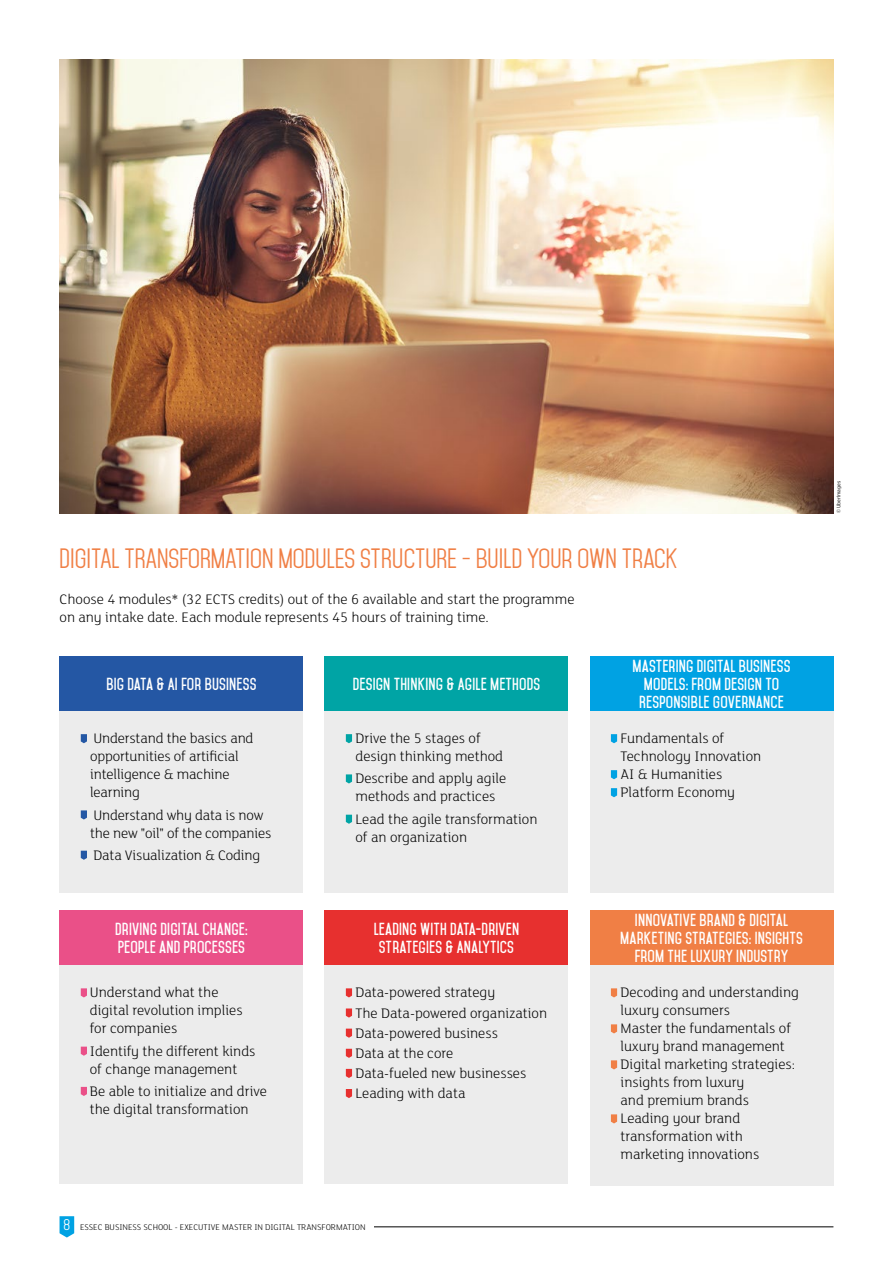
<style>
.page{position:relative;width:893px;height:1263px;background:#fff}
.page>*{position:absolute;margin:0;border:0;box-sizing:border-box;transform-origin:0 0}
.t1{font:24px "Mohave";color:#f07f45}
.t2{font:300 15px/18px "FS Lola";color:#000}
.t3{font:700 15px/18px "Mohave";letter-spacing:.01em;color:#fff;text-align:center}
.t4{font:300 9px "FS Lola";color:#000}
.t5{font:5.25px "Gotham Narrow";color:#000}
.s1{font-family:"Mohave";font-weight:400;font-size:13.5px;color:#fff}
</style>
<div class="page">
<svg style="left:60px;top:1216px;width:14px;height:21px"></svg>
<hr style="left:196px;top:1226px;width:637px;height:1px;background:#000">
<div style="left:80px;top:1218px;width:293px;height:17px;background:#fff"></div>
<div style="left:60px;top:711px;width:243px;height:181px;background:#ececec"></div>
<svg style="left:81px;top:734px;width:6px;height:9px"></svg>
<svg style="left:81px;top:810px;width:6px;height:9px"></svg>
<svg style="left:81px;top:851px;width:6px;height:9px"></svg>
<div style="left:60px;top:965px;width:243px;height:219px;background:#ececec"></div>
<svg style="left:81px;top:988px;width:6px;height:9px"></svg>
<svg style="left:81px;top:1046px;width:6px;height:10px"></svg>
<svg style="left:81px;top:1087px;width:6px;height:9px"></svg>
<div style="left:325px;top:711px;width:243px;height:181px;background:#ececec"></div>
<svg style="left:346px;top:734px;width:6px;height:9px"></svg>
<svg style="left:346px;top:774px;width:6px;height:9px"></svg>
<svg style="left:346px;top:815px;width:6px;height:9px"></svg>
<div style="left:325px;top:965px;width:243px;height:219px;background:#ececec"></div>
<svg style="left:346px;top:988px;width:6px;height:9px"></svg>
<svg style="left:346px;top:1008px;width:6px;height:9px"></svg>
<svg style="left:346px;top:1028px;width:6px;height:10px"></svg>
<svg style="left:346px;top:1049px;width:6px;height:9px"></svg>
<svg style="left:346px;top:1069px;width:6px;height:9px"></svg>
<svg style="left:346px;top:1089px;width:6px;height:9px"></svg>
<div style="left:590px;top:711px;width:243px;height:181px;background:#ececec"></div>
<svg style="left:611px;top:734px;width:6px;height:9px"></svg>
<svg style="left:611px;top:770px;width:6px;height:9px"></svg>
<svg style="left:611px;top:788px;width:6px;height:9px"></svg>
<div style="left:590px;top:965px;width:243px;height:220px;background:#ececec"></div>
<svg style="left:611px;top:988px;width:6px;height:9px"></svg>
<svg style="left:611px;top:1024px;width:6px;height:9px"></svg>
<svg style="left:611px;top:1060px;width:6px;height:9px"></svg>
<svg style="left:611px;top:1114px;width:6px;height:9px"></svg>
<div style="left:60px;top:656px;width:243px;height:55px;background:#2457a4"></div>
<div style="left:60px;top:910px;width:243px;height:55px;background:#ea5088"></div>
<div style="left:325px;top:656px;width:243px;height:55px;background:#00a4a5"></div>
<div style="left:325px;top:910px;width:243px;height:55px;background:#e7302f"></div>
<div style="left:590px;top:656px;width:243px;height:55px;background:#00a2e3"></div>
<div style="left:590px;top:910px;width:243px;height:55px;background:#f07f45"></div>
<img style="left:60px;top:60px;width:773px;height:454px">
<h1 class="t1" style="left:60px;top:543px;width:620px">DIGITAL TRANSFORMATION MODULES STRUCTURE - BUILD YOUR OWN TRACK</h1>
<p class="t2" style="left:60px;top:590px;width:516px">Choose 4 modules* (32 ECTS credits) out of the 6 available and start the programme on any intake date. Each module represents 45 hours of training time.</p>
<p class="t3" style="left:106px;top:675px;width:152px">BIG DATA &amp; AI FOR BUSINESS</p>
<p class="t2" style="left:90px;top:729px;width:165px">Understand the basics and opportunities of artificial intelligence &amp; machine learning</p>
<p class="t2" style="left:90px;top:805px;width:183px">Understand why data is now the new "oil" of the companies</p>
<p class="t2" style="left:93px;top:845px;width:168px">Data Visualization &amp; Coding</p>
<p class="t3" style="left:115px;top:921px;width:134px;text-align:left">DRIVING DIGITAL CHANGE:<br>PEOPLE AND PROCESSES</p>
<p class="t2" style="left:90px;top:983px;width:154px">Understand what the digital revolution implies for companies</p>
<p class="t2" style="left:90px;top:1041px;width:167px">Identify the different kinds of change management</p>
<p class="t2" style="left:90px;top:1081px;width:179px">Be able to initialize and drive the digital transformation</p>
<p class="t3" style="left:353px;top:675px;width:189px">DESIGN THINKING &amp; AGILE METHODS</p>
<p class="t2" style="left:355px;top:729px;width:149px">Drive the 5 stages of design thinking method</p>
<p class="t2" style="left:355px;top:769px;width:152px">Describe and apply agile methods and practices</p>
<p class="t2" style="left:355px;top:809px;width:183px">Lead the agile transformation of an organization</p>
<p class="t3" style="left:374px;top:921px;width:147px">LEADING WITH DATA-DRIVEN<br>STRATEGIES &amp; ANALYTICS</p>
<p class="t2" style="left:355px;top:982px;width:193px;line-height:20.1px">Data-powered strategy<br>The Data-powered organization<br>Data-powered business<br>Data at the core<br>Data-fueled new businesses<br>Leading with data</p>
<p class="t4" style="left:64px;top:1221px;width:304px"><span class="s1">8</span> ESSEC BUSINESS SCHOOL - EXECUTIVE MASTER IN DIGITAL TRANSFORMATION</p>
<p class="t3" style="left:633px;top:657px;width:159px">MASTERING DIGITAL BUSINESS<br>MODELS: FROM DESIGN TO<br>RESPONSIBLE GOVERNANCE</p>
<p class="t2" style="left:621px;top:729px;width:142px">Fundamentals of<br>Technology Innovation<br>AI &amp; Humanities<br>Platform Economy</p>
<p class="t3" style="left:620px;top:912px;width:184px">INNOVATIVE BRAND &amp; DIGITAL<br>MARKETING STRATEGIES: INSIGHTS<br>FROM THE LUXURY INDUSTRY</p>
<p class="t2" style="left:621px;top:983px;width:180px">Decoding and understanding luxury consumers<br>Master the fundamentals of luxury brand management<br>Digital marketing strategies: insights from luxury<br>and premium brands<br>Leading your brand transformation with marketing innovations</p>
<p class="t5" style="left:835px;top:513px;width:34px;rotate:-90deg">© UberImages</p>
</div>
